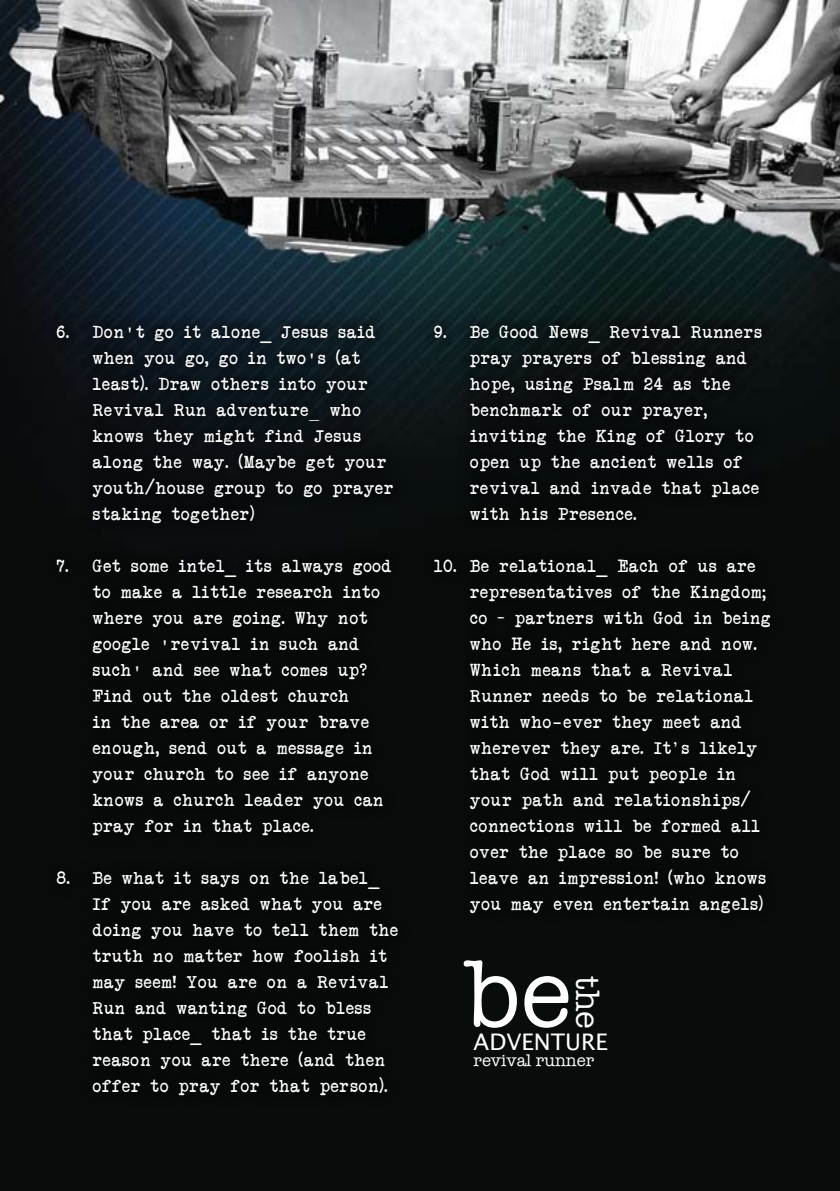
<style>
.page{position:relative;width:840px;height:1191px;background:#fff}
.page>*{position:absolute;margin:0;border:0;box-sizing:border-box;transform-origin:0 0}
.t1{font:96.8px "American Typewriter";color:#fff}
.t2{font:33.4px "American Typewriter";color:#fff}
.t3{font:22.8px "Lucida Grande";color:#fff}
.t4{font:17px/26px "Another Typewriter";letter-spacing:.06em;color:#fff}
.t5{font:17px "American Typewriter";color:#fff}
.s1{font-family:"Courier New"}
.s2{font-family:"Courier New";font-weight:700}
</style>
<div class="page">
<img style="left:0;top:0;width:839px;height:1191px">
<div style="left:39px;top:307px;width:778px;height:879px;background:#000;opacity:.75"></div>
<p class="t4" style="left:93px;top:318px;width:302px;text-indent:-36px">6. Don<span class="s1">'</span>t go it alone<span class="s2">_</span> Jesus said when you go, go in two<span class="s1">'</span>s (at least). Draw others into your<br>Revival Run adventure<span class="s1">_</span> who knows they might find Jesus along the way. (Maybe get your youth/house group to go prayer staking together)</p>
<p class="t4" style="left:93px;top:552px;width:300px;text-indent:-36px">7. Get some intel<span class="s2">_</span> its always good to make a little research into where you are going. Why not google <span class="s2">'</span>revival in such and such<span class="s2">'</span> and see what comes up?<br>Find out the oldest church<br>in the area or if your brave enough, send out a message in your church to see if anyone knows a church leader you can pray for in that place.</p>
<p class="t4" style="left:93px;top:864px;width:306px;text-indent:-36px">8. Be what it says on the label<span class="s2">_<br></span>If you are asked what you are doing you have to tell them the truth no matter how foolish it may seem! You are on a Revival<br>Run and wanting God to bless that place<span class="s2">_</span> that is the true reason you are there (and then offer to pray for that person).</p>
<p class="t4" style="left:470px;top:318px;width:293px;text-indent:-36px">9. Be Good News<span class="s2">_</span> Revival Runners pray prayers of blessing and hope, using Psalm 24 as the benchmark of our prayer, inviting the King of Glory to open up the ancient wells of revival and invade that place with his Presence.</p>
<p class="t4" style="left:470px;top:552px;width:301px;text-indent:-36px">10. Be relational<span class="s2">_</span> Each of us are representatives of the Kingdom; co – partners with God in being who He is, right here and now.<br>Which means that a Revival<br>Runner needs to be relational with who<span class="s2">-</span>ever they meet and wherever they are. It's likely that God will put people in your path and relationships/ connections will be formed all over the place so be sure to leave an impression! (who knows you may even entertain angels)</p>
<h1 class="t1" style="left:465px;top:920px;width:107px">be</h1>
<h2 class="t2" style="left:612px;top:976px;width:54px;rotate:90deg">the</h2>
<p class="t5" style="left:473px;top:1047px;width:122px">revival runner</p>
<h3 class="t3" style="left:473px;top:1029px;width:136px">ADVENTURE</h3>
</div>
